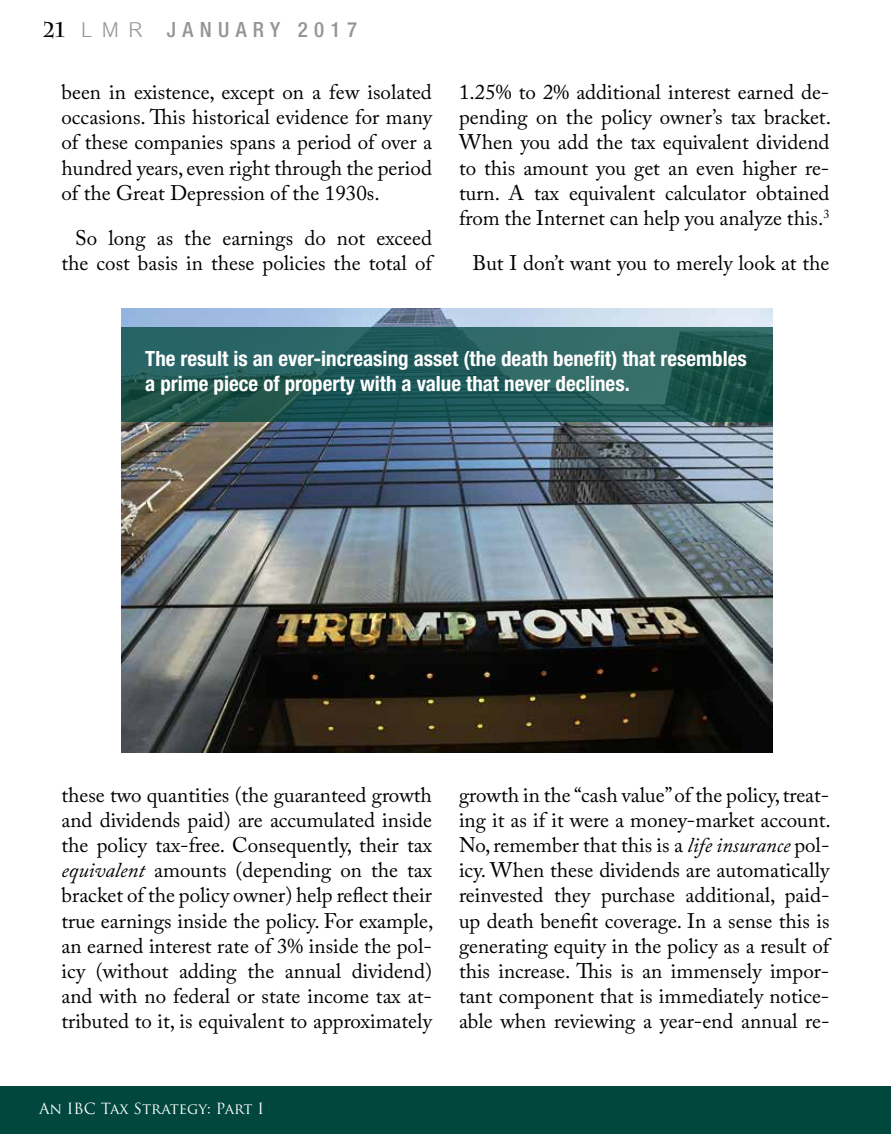
<style>
.page{position:relative;width:891px;height:1134px;background:#fff}
.page>*{position:absolute;margin:0;border:0;box-sizing:border-box;transform-origin:0 0}
.t1{font:21px/25.2px "Adobe Caslon Pro";color:#000;text-align:justify}
.t2{font:700 condensed 21px/25.2px "Helvetica Neue LT Std";color:#fff}
.t3{font:500 condensed 21px "Helvetica Neue LT Std";letter-spacing:.3em;color:#939598}
.t4{font:15px "Trajan Pro";color:#fff}
.s1{font-family:"Charlemagne Std";font-weight:700;font-stretch:normal;color:#000}
.s2{font-family:"Cordia New";font-weight:400;font-stretch:normal;font-size:31.5px}
.s3{font-style:italic}
</style>
<div class="page">
<div style="left:0;top:1086px;width:891px;height:48px;background:#01473d"></div>
<img style="left:121px;top:309px;width:651px;height:443px">
<svg style="left:121px;top:327px;width:652px;height:95px"></svg>
<p class="t3" style="left:43px;top:17px;width:316px"><span class="s1">21</span> <span class="s2">LMR</span> JANUARY 2017</p>
<p class="t1" style="left:62px;top:79px;width:372px">been in existence, except on a few isolated occasions. This historical evidence for many of these companies spans a period of over a hundred years, even right through the period of the Great Depression of the 1930s.</p>
<p class="t1" style="left:62px;top:225px;width:372px;text-align:right">So long as the earnings do not exceed the cost basis in these policies the total of</p>
<p class="t1" style="left:459px;top:79px;width:374px">1.25% to 2% additional interest earned de&shy;pending on the policy owner’s tax bracket.<br>When you add the tax equivalent dividend to this amount you get an even higher re&shy;turn. A tax equivalent calculator obtained from the Internet can help you analyze this.<sup>3</sup></p>
<p class="t1" style="left:472px;top:251px;width:359px">But I don’t want you to merely look at the</p>
<p class="t2" style="left:145px;top:346px;width:603px">The result is an ever-increasing asset (the death benefit) that resembles a prime piece of property with a value that never declines.</p>
<p class="t1" style="left:61px;top:782px;width:373px">these two quantities (the guaranteed growth and dividends paid) are accumulated inside the policy tax-free. Consequently, their tax <span class="s3">equivalent</span> amounts (depending on the tax bracket of the policy owner) help reflect their true earnings inside the policy. For example, an earned interest rate of 3% inside the pol&shy;icy (without adding the annual dividend) and with no federal or state income tax at&shy;tributed to it, is equivalent to approximately</p>
<p class="t1" style="left:459px;top:782px;width:373px">growth in the “cash value” of the policy, treat&shy;ing it as if it were a money-market account.<br>No, remember that this is a <span class="s3">life insurance</span> pol&shy;icy. When these dividends are automatically reinvested they purchase additional, paid&shy;up death benefit coverage. In a sense this is generating equity in the policy as a result of this increase. This is an immensely impor&shy;tant component that is immediately notice&shy;able when reviewing a year-end annual re-</p>
<p class="t4" style="left:39px;top:1099px;width:227px">An IBC Tax Strategy: Part I</p>
</div>
